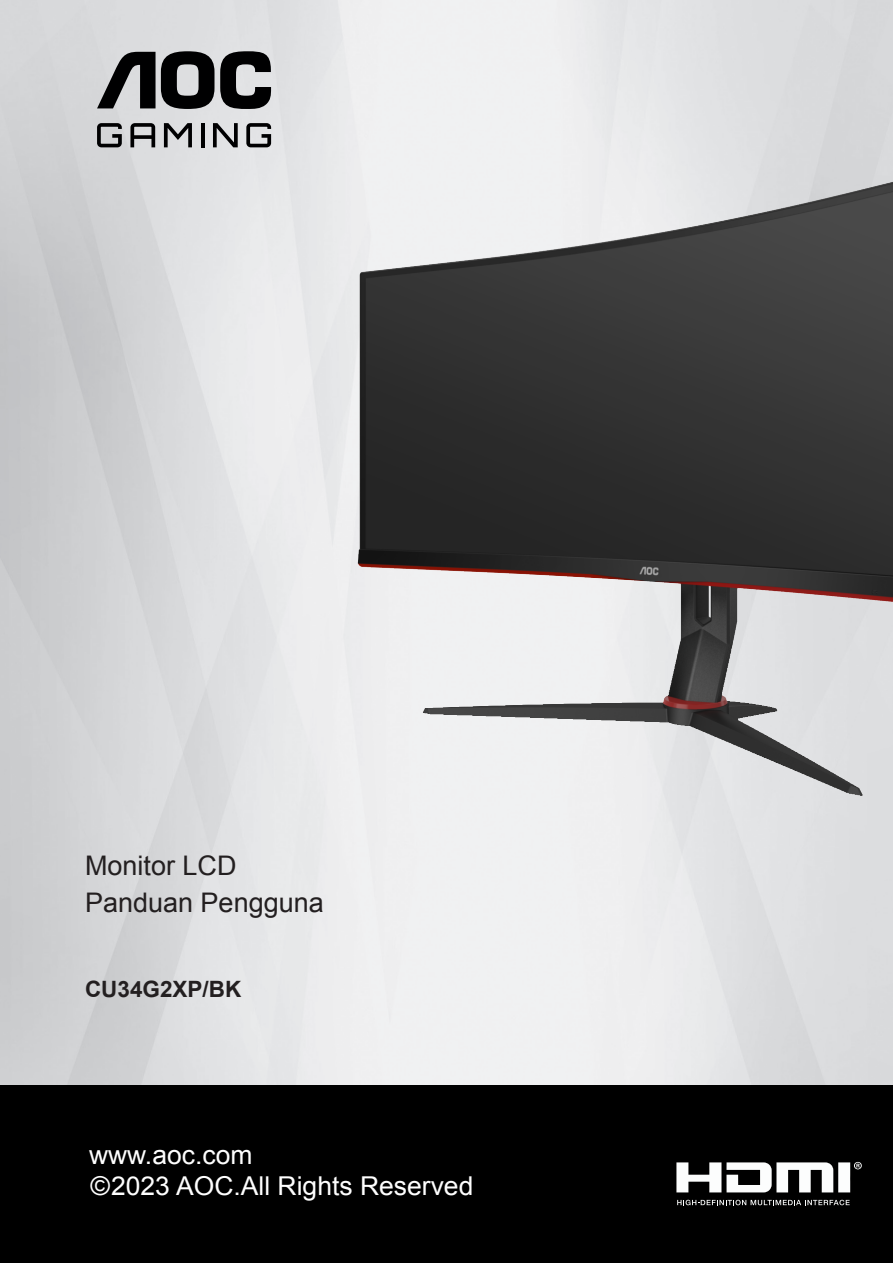
<style>
.page{position:relative;width:893px;height:1263px;background:#fff}
.page>*{position:absolute;margin:0;border:0;box-sizing:border-box;transform-origin:0 0}
.无间隔{font:27px "Arial";color:#231f20}
.t1{font:25.95px/31.2px "Arial";color:#fefefe}
.无间隔-2{font:700 22.5px "Arial";color:#231f20}
</style>
<div class="page">
<img style="left:0;top:0;width:893px;height:1086px">
<div style="left:0;top:1086px;width:893px;height:177px;background:#000"></div>
<svg style="left:246px;top:123px;width:25px;height:24px"></svg>
<svg style="left:213px;top:123px;width:25px;height:24px"></svg>
<hr style="left:201px;top:123px;width:3px;height:24px;background:#000001">
<svg style="left:164px;top:123px;width:28px;height:24px"></svg>
<svg style="left:130px;top:123px;width:25px;height:24px"></svg>
<svg style="left:97px;top:123px;width:25px;height:24px"></svg>
<svg style="left:220px;top:51px;width:51px;height:58px;background:#535354"></svg>
<svg style="left:97px;top:51px;width:117px;height:58px;background:#5c5d5e"></svg>
<img style="left:346px;top:174px;width:547px;height:625px">
<svg style="left:677px;top:1200px;width:173px;height:5px"></svg>
<svg style="left:676px;top:1162px;width:186px;height:30px"></svg>
<p class="无间隔" style="left:85px;top:847px;width:153px">Monitor LCD</p>
<p class="无间隔" style="left:85px;top:884px;width:240px">Panduan Pengguna</p>
<p class="无间隔-2" style="left:85px;top:974px;width:158px">CU34G2XP/BK</p>
<p class="t1" style="left:89px;top:1139px;width:386px">www.aoc.com<br>©2023 AOC.All Rights Reserved</p>
</div>
